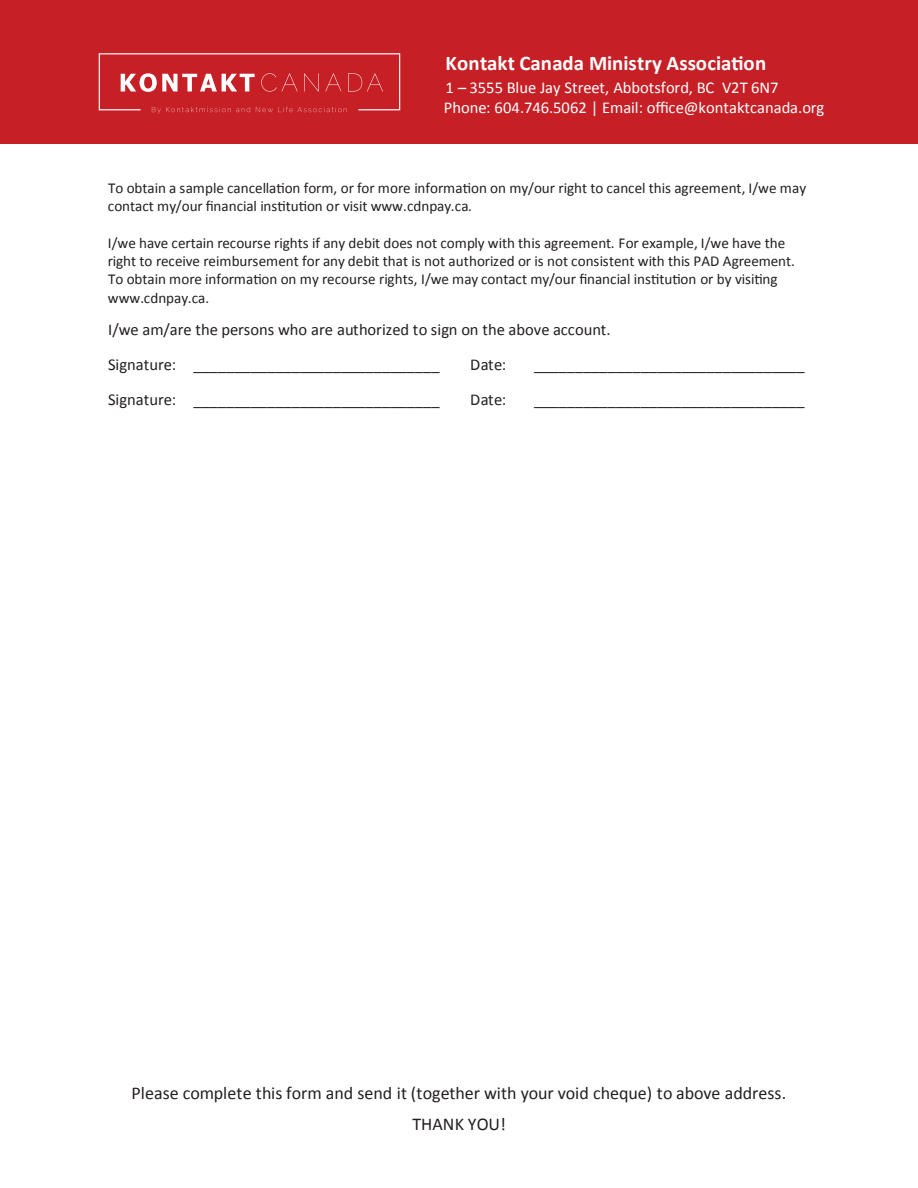
<style>
.page{position:relative;width:918px;height:1188px;background:#fff}
.page>*{position:absolute;margin:0;border:0;box-sizing:border-box;transform-origin:0 0}
.t1{font:700 20.85px "Calibri";color:#fff}
.t2{font:18px/30.9px "Calibri";color:#231f20;text-align:center}
.t3{font:16.5px/34.5px "Calibri";color:#231f20}
.t4{font:16.5px/20.1px "Calibri";letter-spacing:-.005em;color:#fff}
.t5{font:15.15px/18.3px "Calibri";color:#231f20}
</style>
<div class="page">
<div style="left:0;top:0;width:918px;height:143px;background:#c62026"></div>
<svg style="left:99px;top:53px;width:301px;height:61px"></svg>
<h1 class="t1" style="left:446px;top:56px;width:322px">Kontakt Canada Ministry Association</h1>
<p class="t4" style="left:444px;top:78px;width:382px">1 – 3555 Blue Jay Street, Abbotsford, BC V2T 6N7<br>Phone: 604.746.5062 | Email: office@kontaktcanada.org</p>
<p class="t5" style="left:108px;top:179px;width:700px">To obtain a sample cancellation form, or for more information on my/our right to cancel this agreement, I/we may contact my/our financial institution or visit www.cdnpay.ca.</p>
<p class="t5" style="left:108px;top:234px;width:689px">I/we have certain recourse rights if any debit does not comply with this agreement. For example, I/we have the right to receive reimbursement for any debit that is not authorized or is not consistent with this PAD Agreement.<br>To obtain more information on my recourse rights, I/we may contact my/our financial institution or by visiting www.cdnpay.ca.</p>
<p class="t3" style="left:108px;top:313px;width:504px">I/we am/are the persons who are authorized to sign on the above account.<br>Signature: ______________________________</p>
<p class="t3" style="left:470px;top:348px;width:38px">Date:</p>
<p class="t3" style="left:534px;top:348px;width:272px">_________________________________</p>
<p class="t3" style="left:108px;top:383px;width:333px">Signature: ______________________________</p>
<p class="t3" style="left:470px;top:383px;width:38px">Date:</p>
<p class="t3" style="left:534px;top:383px;width:272px">_________________________________</p>
<p class="t2" style="left:131px;top:1079px;width:656px">Please complete this form and send it (together with your void cheque) to above address.<br>THANK YOU!</p>
</div>
